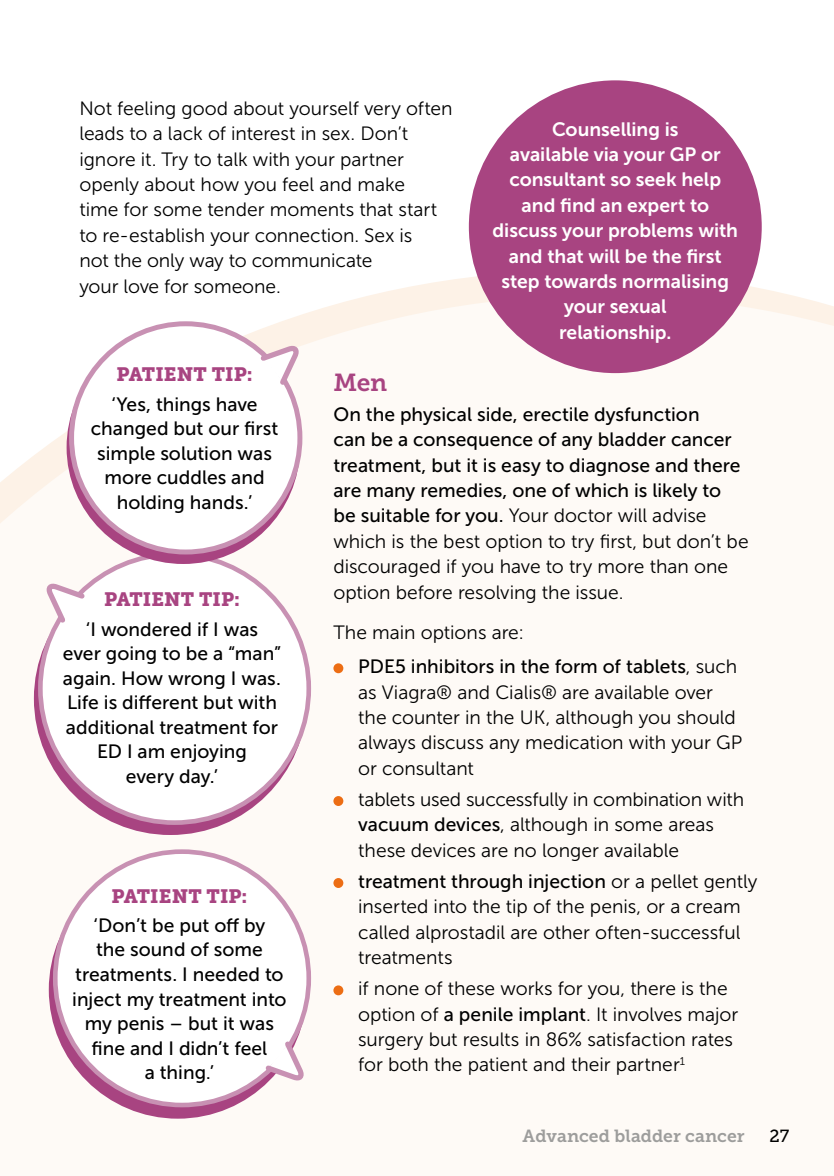
<style>
.page{position:relative;width:834px;height:1176px;background:#fff}
.page>*{position:absolute;margin:0;border:0;box-sizing:border-box;transform-origin:0 0}
.t1{font:24.5px "Museo Slab 700";color:#a84481}
.t2{font:19.25px/25.4px "Museo Sans 300";letter-spacing:-.005em;color:#000}
.t3{font:19.25px/24.5px "Museo Sans 500";color:#000;text-align:center}
.t4{font:19.25px/25.4px "Museo Sans 700";color:#fff;text-align:center}
.t5{font:19.25px "Museo Slab 900";letter-spacing:.005em;color:#a84481}
.t6{font:17.5px "Museo Slab 700";letter-spacing:.005em;color:#9d9d9c}
.t7{font:17.5px "Museo Slab 500";color:#000}
.s1{font-family:"Museo Slab 500";font-size:17.5px}
.s2{font-family:"Museo Sans 500"}
.s3{font-family:"Museo Sans 300"}
</style>
<div class="page">
<div style="left:0;top:295px;width:833px;height:824px;background:#fefaf6"></div>
<div style="left:469px;top:80px;width:292px;height:293px;background:#a84481;border-radius:50%"></div>
<svg style="left:333px;top:663px;width:10px;height:10px"></svg>
<svg style="left:333px;top:796px;width:10px;height:10px"></svg>
<svg style="left:333px;top:878px;width:10px;height:10px"></svg>
<svg style="left:333px;top:985px;width:10px;height:10px"></svg>
<svg style="left:34px;top:562px;width:273px;height:273px;background:#b15a8f"></svg>
<div style="left:40px;top:554px;width:269px;height:268px;background:#fff;border-radius:50%"></div>
<svg style="left:67px;top:331px;width:233px;height:233px;background:#b0578d"></svg>
<div style="left:72px;top:324px;width:228px;height:228px;background:#fff;border-radius:50%"></div>
<div style="left:69px;top:321px;width:233px;height:233px;border:5px solid #c891b3;border-radius:50%"></div>
<svg style="left:49px;top:860px;width:258px;height:258px;background:#af558c"></svg>
<div style="left:55px;top:851px;width:254px;height:254px;background:#fff;border-radius:50%"></div>
<svg style="left:256px;top:343px;width:48px;height:46px"></svg>
<svg style="left:41px;top:581px;width:48px;height:46px"></svg>
<svg style="left:261px;top:1037px;width:48px;height:46px"></svg>
<p class="t2" style="left:79px;top:96px;width:374px">Not feeling good about yourself very often leads to a lack of interest in sex. Don’t ignore it. Try to talk with your partner openly about how you feel and make<br>time for some tender moments that start to re-establish your connection. Sex is<br>not the only way to communicate<br>your love for someone.</p>
<p class="t4" style="left:492px;top:116px;width:247px">Counselling is<br>available via your GP or consultant so seek help and find an expert to discuss your problems with and that will be the first step towards normalising your sexual<br>relationship.</p>
<p class="t5" style="left:117px;top:363px;width:137px">PATIENT TIP:</p>
<p class="t3" style="left:91px;top:392px;width:189px">‘Yes, things have changed but our first simple solution was more cuddles and holding hands.’</p>
<p class="t5" style="left:104px;top:588px;width:137px">PATIENT TIP:</p>
<p class="t3" style="left:63px;top:617px;width:219px">‘I wondered if I was<br>ever going to be a “man” again. How wrong I was.<br>Life is different but with additional treatment for<br>ED I am enjoying<br>every day.’</p>
<p class="t5" style="left:111px;top:884px;width:137px">PATIENT TIP:</p>
<p class="t3" style="left:72px;top:913px;width:216px">‘Don’t be put off by<br>the sound of some treatments. I needed to inject my treatment into my penis – but it was fine and I didn’t feel<br>a thing<span class="s1">.</span>’</p>
<p class="t1" style="left:333px;top:368px;width:55px">Men</p>
<p class="t3" style="left:333px;top:402px;width:408px;line-height:25.4px;text-align:left">On the physical side, erectile dysfunction<br>can be a consequence of any bladder cancer treatment, but it is easy to diagnose and there are many remedies, one of which is likely to</p>
<p class="t2" style="left:333px;top:503px;width:416px"><span class="s2">be suitable for you.</span> Your doctor will advise which is the best option to try first, but don’t be discouraged if you have to try more than one option before resolving the issue.</p>
<p class="t2" style="left:333px;top:619px;width:192px">The main options are:</p>
<p class="t3" style="left:358px;top:654px;width:380px">PDE5 inhibitors in the form of tablets<span class="s3">, such</span></p>
<p class="t2" style="left:358px;top:679px;width:385px">as Viagra® and Cialis® are available over the counter in the UK, although you should always discuss any medication with your GP or consultant</p>
<p class="t2" style="left:358px;top:787px;width:387px">tablets used successfully in combination with <span class="s2">vacuum devices</span>, although in some areas these devices are no longer available</p>
<p class="t3" style="left:358px;top:869px;width:400px">treatment through injection <span class="s3">or a pellet gently</span></p>
<p class="t2" style="left:358px;top:894px;width:384px;text-align:justify">inserted into the tip of the penis, or a cream called alprostadil are other often-successful treatments</p>
<p class="t2" style="left:358px;top:976px;width:381px">if none of these works for you, there is the option of <span class="s2">a penile implant</span>. It involves major surgery but results in 86% satisfaction rates for both the patient and their partner<sup>1</sup></p>
<p class="t6" style="left:522px;top:1126px;width:223px">Advanced bladder cancer</p>
<p class="t7" style="left:769px;top:1126px;width:21px">27</p>
</div>
